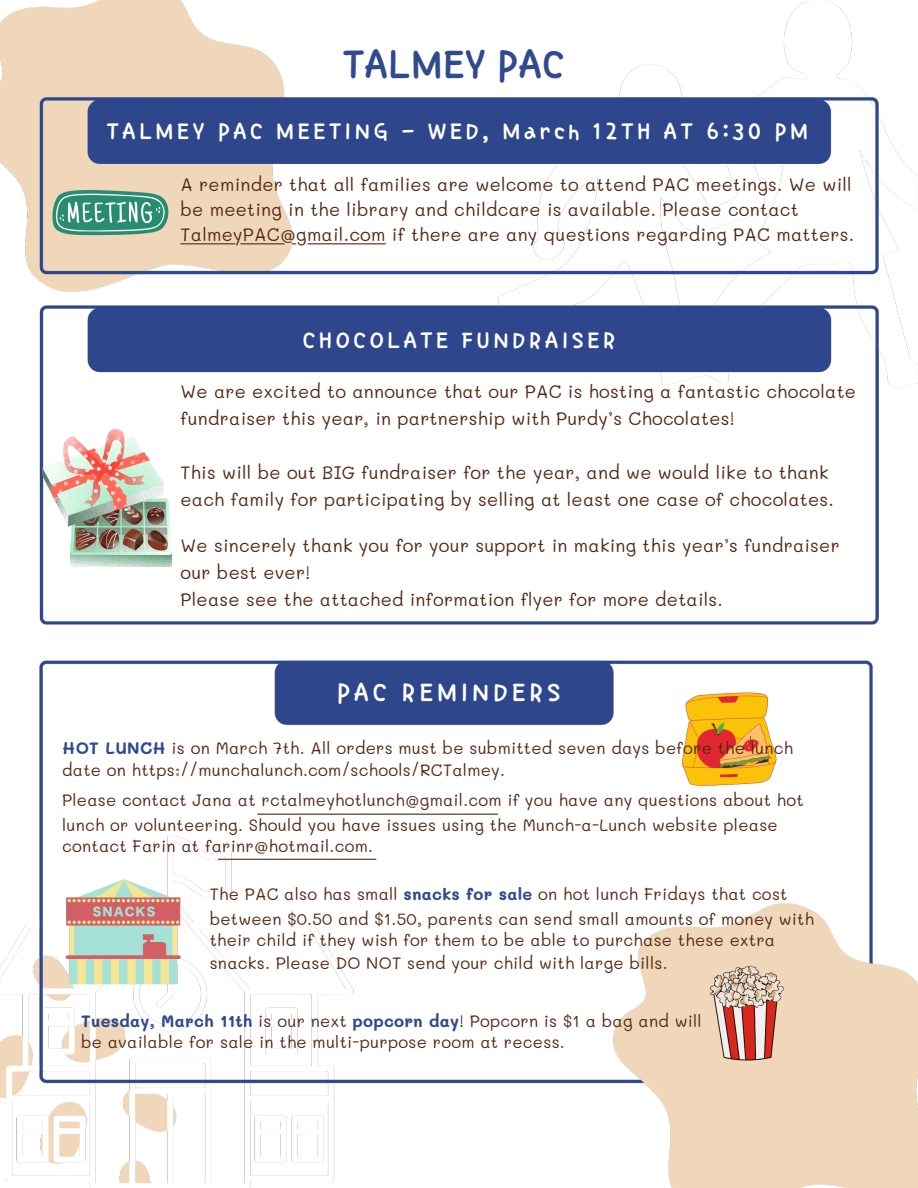
<style>
.page{position:relative;width:918px;height:1188px;background:#fff}
.page>*{position:absolute;margin:0;border:0;box-sizing:border-box;transform-origin:0 0}
.t1{font:46.05px "TT Dalpangi R";color:#304a8e}
.t2{font:29.25px "TT Dalpangi R";letter-spacing:.125em;color:#fff}
.t3{font:26.25px "TT Dalpangi R";letter-spacing:.125em;color:#fff}
.t4{font:18px/27px "Mali";letter-spacing:.015em;color:#542814}
.t5{font:16.5px/21.3px "Mali";letter-spacing:.015em;color:#542814}
.s1{font-weight:700;color:#304a8e}
</style>
<div class="page">
<img style="left:0;top:0;width:918px;height:625px">
<img style="left:0;top:660px;width:918px;height:528px">
<svg style="left:181px;top:243px;width:205px;height:1px"></svg>
<img style="left:43px;top:429px;width:128px;height:137px">
<p class="t1" style="left:343px;top:41px;width:223px">TALMEY PAC</p>
<p class="t3" style="left:107px;top:118px;width:703px">TALMEY PAC MEETING - WED, March 12TH AT 6:30 PM</p>
<h2 class="t4" style="left:181px;top:172px;width:675px;line-height:24.8px">A reminder that all families are welcome to attend PAC meetings. We will be meeting in the library and childcare is available. Please contact<br>TalmeyPAC@gmail.com if there are any questions regarding PAC matters.</h2>
<p class="t3" style="left:303px;top:327px;width:314px">CHOCOLATE FUNDRAISER</p>
<p class="t4" style="left:181px;top:377px;width:677px">We are excited to announce that our PAC is hosting a fantastic chocolate fundraiser this year, in partnership with Purdy’s Chocolates!</p>
<p class="t4" style="left:181px;top:458px;width:655px">This will be out BIG fundraiser for the year, and we would like to thank each family for participating by selling at least one case of chocolates.</p>
<p class="t4" style="left:181px;top:532px;width:661px">We sincerely thank you for your support in making this year’s fundraiser our best ever!</p>
<p class="t4" style="left:181px;top:586px;width:544px">Please see the attached information flyer for more details.</p>
<p class="t2" style="left:337px;top:678px;width:225px">PAC REMINDERS</p>
<h1 class="t5" style="left:62px;top:737px;width:733px"><span class="s1">HOT LUNCH</span> is on March 7th. All orders must be submitted seven days before the lunch date on https://munchalunch.com/schools/RCTalmey.</h1>
<h4 class="t5" style="left:62px;top:789px;width:743px">Please contact Jana at rctalmeyhotlunch@gmail.com if you have any questions about hot</h4>
<p class="t5" style="left:62px;top:813px;width:717px">lunch or volunteering. Should you have issues using the Munch-a-Lunch website please</p>
<h3 class="t5" style="left:62px;top:835px;width:312px">contact Farin at farinr@hotmail.com.</h3>
<p class="t5" style="left:210px;top:883px;width:579px">The PAC also has small <span class="s1">snacks for sale</span> on hot lunch Fridays that cost</p>
<p class="t5" style="left:210px;top:908px;width:606px">between $0.50 and $1.50, parents can send small amounts of money with</p>
<p class="t5" style="left:210px;top:929px;width:567px">their child if they wish for them to be able to purchase these extra</p>
<p class="t5" style="left:210px;top:952px;width:459px">snacks. Please DO NOT send your child with large bills.</p>
<p class="t5" style="left:81px;top:1009px;width:622px"><span class="s1">Tuesday, March 11th</span> is our next <span class="s1">popcorn day</span>! Popcorn is $1 a bag and will be available for sale in the multi-purpose room at recess.</p>
</div>
